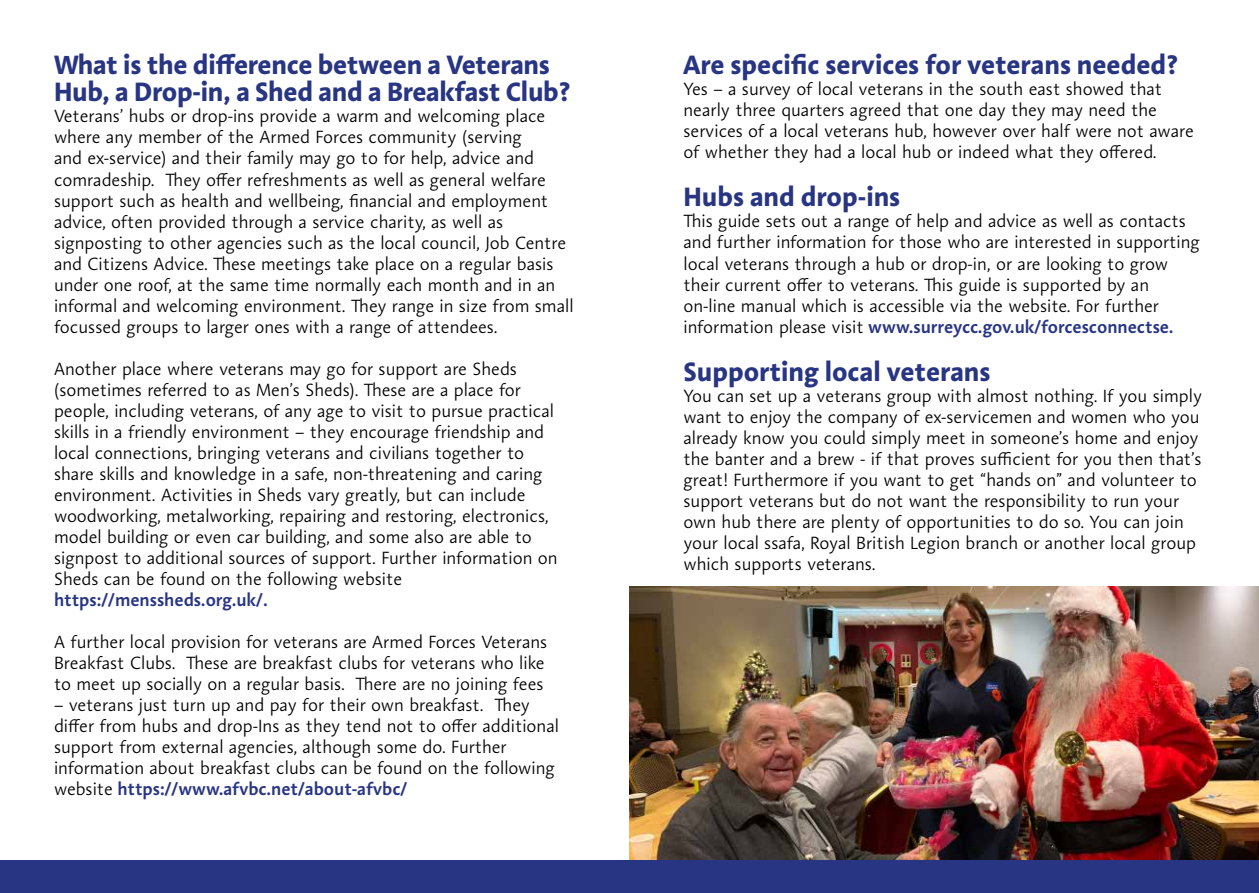
<style>
.page{position:relative;width:1259px;height:893px;background:#fff}
.page>*{position:absolute;margin:0;border:0;box-sizing:border-box;transform-origin:0 0}
.t1{font:700 27px/27px "Aroma No 2 LT Pro";letter-spacing:-.01em;color:#283583}
.t2{font:300 18px/21px "Aroma No 2 LT Pro";color:#000}
.t3{font:600 18px "Aroma No 2 LT Pro";color:#283583}
.s1{font-weight:600;color:#283583}
</style>
<div class="page">
<img style="left:629px;top:587px;width:630px;height:273px">
<div style="left:0;top:860px;width:1259px;height:33px;background:#283583"></div>
<h1 class="t1" style="left:54px;top:51px;width:517px">What is the difference between a Veterans<br>Hub, a Drop-in, a Shed and a Breakfast Club?</h1>
<p class="t2" style="left:54px;top:106px;width:521px">Veterans’ hubs or drop-ins provide a warm and welcoming place where any member of the Armed Forces community (serving<br>and ex-service) and their family may go to for help, advice and comradeship. They offer refreshments as well as general welfare support such as health and wellbeing, financial and employment advice, often provided through a service charity, as well as signposting to other agencies such as the local council, Job Centre and Citizens Advice. These meetings take place on a regular basis under one roof, at the same time normally each month and in an informal and welcoming environment. They range in size from small focussed groups to larger ones with a range of attendees.</p>
<p class="t2" style="left:54px;top:358px;width:505px">Another place where veterans may go for support are Sheds (sometimes referred to as Men’s Sheds). These are a place for people, including veterans, of any age to visit to pursue practical skills in a friendly environment – they encourage friendship and local connections, bringing veterans and civilians together to share skills and knowledge in a safe, non-threatening and caring environment. Activities in Sheds vary greatly, but can include woodworking, metalworking, repairing and restoring, electronics, model building or even car building, and some also are able to signpost to additional sources of support. Further information on Sheds can be found on the following website</p>
<p class="t3" style="left:54px;top:588px;width:215px">https://menssheds.org.uk/.</p>
<p class="t2" style="left:54px;top:631px;width:495px">A further local provision for veterans are Armed Forces Veterans<br>Breakfast Clubs. These are breakfast clubs for veterans who like to meet up socially on a regular basis. There are no joining fees</p>
<p class="t2" style="left:54px;top:694px;width:506px">– veterans just turn up and pay for their own breakfast. They differ from hubs and drop-Ins as they tend not to offer additional support from external agencies, although some do. Further information about breakfast clubs can be found on the following website <span class="s1">https://www.afvbc.net/about-afvbc/</span></p>
<h1 class="t1" style="left:683px;top:51px;width:495px">Are specific services for veterans needed?</h1>
<p class="t2" style="left:683px;top:79px;width:512px">Yes – a survey of local veterans in the south east showed that nearly three quarters agreed that one day they may need the services of a local veterans hub, however over half were not aware of whether they had a local hub or indeed what they offered.</p>
<h1 class="t1" style="left:683px;top:183px;width:218px">Hubs and drop-ins</h1>
<p class="t2" style="left:683px;top:211px;width:518px">This guide sets out a range of help and advice as well as contacts and further information for those who are interested in supporting local veterans through a hub or drop-in, or are looking to grow their current offer to veterans. This guide is supported by an on-line manual which is accessible via the website. For further information please visit <span class="s1">www.surreycc.gov.uk/forcesconnectse.</span></p>
<h1 class="t1" style="left:683px;top:357px;width:308px">Supporting local veterans</h1>
<p class="t2" style="left:683px;top:385px;width:520px">You can set up a veterans group with almost nothing. If you simply want to enjoy the company of ex-servicemen and women who you already know you could simply meet in someone’s home and enjoy the banter and a brew - if that proves sufficient for you then that’s great! Furthermore if you want to get “hands on” and volunteer to support veterans but do not want the responsibility to run your own hub there are plenty of opportunities to do so. You can join your local ssafa, Royal British Legion branch or another local group which supports veterans.</p>
</div>
